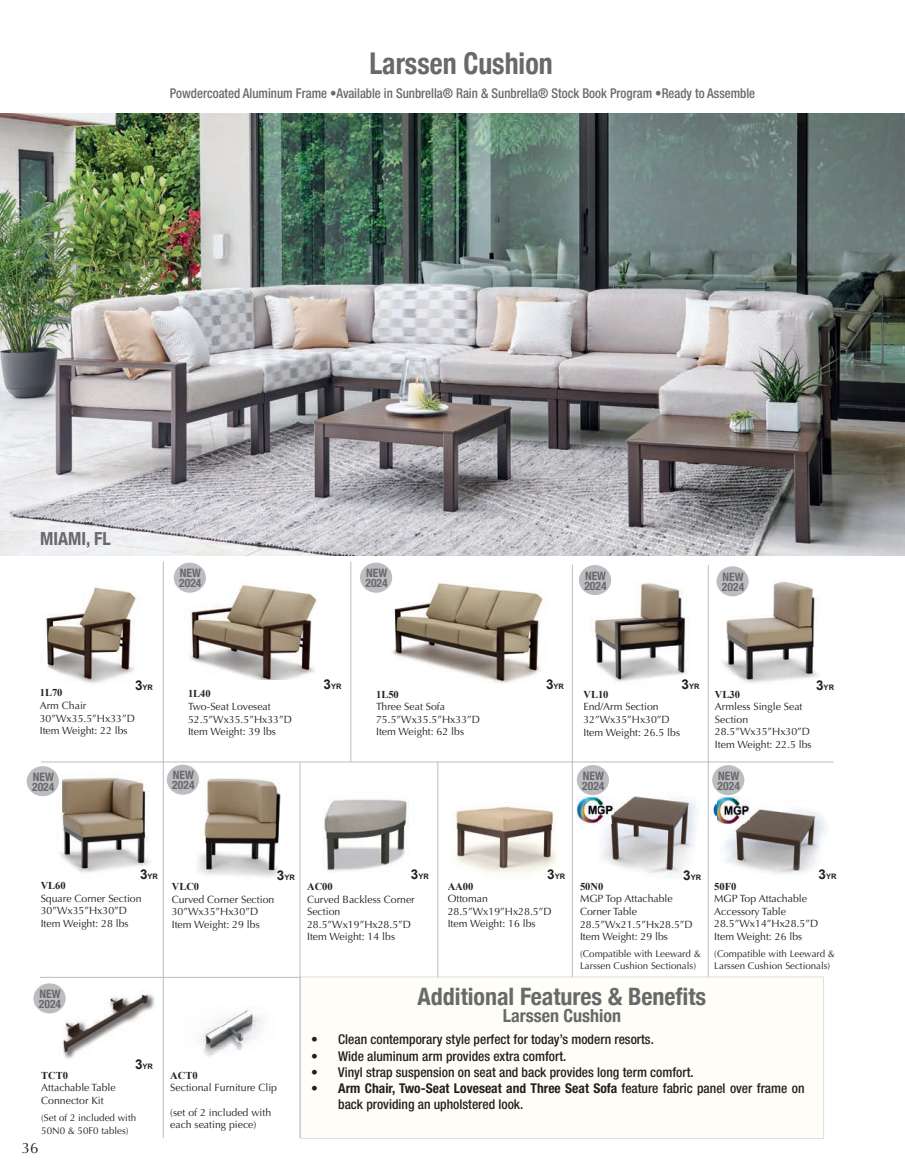
<style>
.page{position:relative;width:905px;height:1175px;background:#fff}
.page>*{position:absolute;margin:0;border:0;box-sizing:border-box;transform-origin:0 0}
.t1{font:700 condensed 30px "Helvetica Neue";color:#69696c;scale:.93 1}
.t2{font:700 condensed 24px "Helvetica Neue";color:#69696c}
.t3{font:700 condensed 18px "Helvetica Neue";color:#69696c}
.t4{font:15px "Optima";color:#231f20}
.t5{font:500 condensed 13.5px/16.2px "Helvetica Neue LT Std";color:#231f20}
.t6{font:500 condensed 13.5px "Helvetica Neue LT Std";color:#69696c;scale:.95 1}
.t7{font:700 condensed 11.55px/10.1px "Helvetica Neue";color:#69696c}
.t8{font:10.5px/12.6px "Optima";color:#231f20}
.t9{font:700 10.5px "Times New Roman";color:#231f20}
.t10{font:9.75px/11.7px "Optima";color:#231f20}
.t11{font:700 7.5px "Arial";color:#231f20}
.s1{font-size:13.5px}
.s2{font-weight:700}
</style>
<div class="page">
<img style="left:46px;top:762px;width:114px;height:111px">
<div style="left:300px;top:977px;width:523px;height:161px;background:#fffef6"></div>
<div style="left:300px;top:976px;width:524px;height:162px;border:1px solid #dddee0"></div>
<img style="left:0;top:114px;width:904px;height:442px">
<hr style="left:163px;top:561px;width:1px;height:577px;background:#bcbdc0">
<hr style="left:41px;top:761px;width:792px;height:1px;background:#bcbdc0">
<hr style="left:40px;top:977px;width:261px;height:1px;background:#bcbdc0">
<hr style="left:299px;top:762px;width:1px;height:376px;background:#bcbdc0">
<hr style="left:437px;top:761px;width:1px;height:216px;background:#bcbdc0">
<hr style="left:350px;top:561px;width:1px;height:201px;background:#bcbdc0">
<hr style="left:572px;top:564px;width:1px;height:413px;background:#bcbdc0">
<img style="left:456px;top:806px;width:100px;height:69px">
<img style="left:197px;top:778px;width:84px;height:100px">
<img style="left:322px;top:799px;width:86px;height:73px">
<img style="left:722px;top:581px;width:97px;height:103px">
<img style="left:591px;top:582px;width:98px;height:100px">
<img style="left:46px;top:587px;width:93px;height:97px">
<img style="left:189px;top:584px;width:128px;height:95px">
<img style="left:392px;top:582px;width:151px;height:101px">
<img style="left:200px;top:1008px;width:62px;height:49px">
<img style="left:62px;top:991px;width:93px;height:68px">
<img style="left:725px;top:809px;width:101px;height:66px">
<img style="left:600px;top:785px;width:108px;height:93px">
<img style="left:713px;top:796px;width:37px;height:28px">
<img style="left:576px;top:796px;width:37px;height:28px">
<div style="left:711px;top:764px;width:34px;height:32px;background:#bcbdc0;border-radius:50%"></div>
<div style="left:711px;top:764px;width:34px;height:32px;border:1px solid #fff;border-radius:50%"></div>
<div style="left:33px;top:982px;width:33px;height:32px;background:#bcbdc0;border-radius:50%"></div>
<div style="left:32px;top:982px;width:35px;height:32px;border:1px solid #fff;border-radius:50%"></div>
<div style="left:576px;top:764px;width:33px;height:31px;background:#bcbdc0;border-radius:50%"></div>
<div style="left:575px;top:763px;width:35px;height:33px;border:1px solid #fff;border-radius:50%"></div>
<div style="left:166px;top:764px;width:34px;height:31px;background:#bcbdc0;border-radius:50%"></div>
<div style="left:165px;top:763px;width:35px;height:33px;border:1px solid #fff;border-radius:50%"></div>
<div style="left:26px;top:765px;width:33px;height:32px;background:#bcbdc0;border-radius:50%"></div>
<div style="left:25px;top:765px;width:35px;height:32px;border:1px solid #fff;border-radius:50%"></div>
<div style="left:715px;top:565px;width:34px;height:32px;background:#bcbdc0;border-radius:50%"></div>
<div style="left:715px;top:565px;width:35px;height:32px;border:1px solid #fff;border-radius:50%"></div>
<div style="left:578px;top:564px;width:33px;height:32px;background:#bcbdc0;border-radius:50%"></div>
<div style="left:577px;top:564px;width:35px;height:32px;border:1px solid #fff;border-radius:50%"></div>
<div style="left:359px;top:562px;width:34px;height:31px;background:#bcbdc0;border-radius:50%"></div>
<div style="left:359px;top:561px;width:34px;height:33px;border:1px solid #fff;border-radius:50%"></div>
<div style="left:173px;top:562px;width:33px;height:31px;background:#bcbdc0;border-radius:50%"></div>
<div style="left:172px;top:561px;width:35px;height:33px;border:1px solid #fff;border-radius:50%"></div>
<hr style="left:708px;top:565px;width:1px;height:411px;background:#bcbdc0">
<h1 class="t1" style="left:369px;top:38px;width:199px">Larssen Cushion</h1>
<p class="t6" style="left:170px;top:85px;width:617px">Powdercoated Aluminum Frame •Available in Sunbrella® Rain &amp; Sunbrella® Stock Book Program •Ready to Assemble</p>
<h3 class="t3" style="left:40px;top:523px;width:72px">MIAMI, FL</h3>
<p class="t7" style="left:179px;top:567px;width:24px">NEW<br>2024</p>
<p class="t7" style="left:365px;top:567px;width:24px">NEW<br>2024</p>
<p class="t7" style="left:584px;top:570px;width:24px">NEW<br>2024</p>
<p class="t7" style="left:722px;top:571px;width:24px">NEW<br>2024</p>
<p class="t11" style="left:135px;top:682px;width:19px"><span class="s1">3</span>YR</p>
<p class="t9" style="left:40px;top:685px;width:24px">1L70</p>
<p class="t8" style="left:40px;top:699px;width:97px">Arm Chair<br>30”Wx35.5”Hx33”D<br>Item Weight: 22 lbs</p>
<p class="t9" style="left:188px;top:686px;width:24px">1L40</p>
<p class="t8" style="left:188px;top:700px;width:105px">Two-Seat Loveseat<br>52.5”Wx35.5”Hx33”D<br>Item Weight: 39 lbs</p>
<p class="t11" style="left:323px;top:681px;width:19px"><span class="s1">3</span>YR</p>
<p class="t11" style="left:546px;top:681px;width:19px"><span class="s1">3</span>YR</p>
<p class="t11" style="left:681px;top:681px;width:19px"><span class="s1">3</span>YR</p>
<p class="t11" style="left:816px;top:682px;width:19px"><span class="s1">3</span>YR</p>
<p class="t9" style="left:376px;top:686px;width:24px">1L50</p>
<p class="t8" style="left:376px;top:700px;width:105px">Three Seat Sofa<br>75.5”Wx35.5”Hx33”D<br>Item Weight: 62 lbs</p>
<p class="t9" style="left:715px;top:686px;width:27px">VL30</p>
<p class="t8" style="left:715px;top:700px;width:98px">Armless Single Seat<br>Section<br>28.5”Wx35”Hx30”D<br>Item Weight: 22.5 lbs</p>
<p class="t9" style="left:583px;top:687px;width:27px">VL10</p>
<p class="t8" style="left:583px;top:700px;width:98px">End/Arm Section<br>32”Wx35”Hx30”D<br>Item Weight: 26.5 lbs</p>
<p class="t7" style="left:32px;top:771px;width:24px">NEW<br>2024</p>
<p class="t7" style="left:172px;top:769px;width:24px">NEW<br>2024</p>
<p class="t7" style="left:582px;top:769px;width:24px">NEW<br>2024</p>
<p class="t7" style="left:717px;top:770px;width:24px">NEW<br>2024</p>
<p class="t11" style="left:140px;top:871px;width:19px"><span class="s1">3</span>YR</p>
<p class="t11" style="left:277px;top:872px;width:19px"><span class="s1">3</span>YR</p>
<p class="t11" style="left:411px;top:871px;width:19px"><span class="s1">3</span>YR</p>
<p class="t11" style="left:547px;top:871px;width:19px"><span class="s1">3</span>YR</p>
<p class="t11" style="left:683px;top:872px;width:19px"><span class="s1">3</span>YR</p>
<p class="t11" style="left:818px;top:871px;width:19px"><span class="s1">3</span>YR</p>
<p class="t9" style="left:41px;top:878px;width:27px">VL60</p>
<p class="t8" style="left:41px;top:892px;width:102px">Square Corner Section<br>30”Wx35”Hx30”D<br>Item Weight: 28 lbs</p>
<p class="t9" style="left:172px;top:879px;width:29px">VLC0</p>
<p class="t8" style="left:172px;top:892px;width:104px">Curved Corner Section<br>30”Wx35”Hx30”D<br>Item Weight: 29 lbs</p>
<p class="t9" style="left:307px;top:879px;width:27px">AC00</p>
<p class="t8" style="left:307px;top:892px;width:109px">Curved Backless Corner<br>Section<br>28.5”Wx19”Hx28.5”D<br>Item Weight: 14 lbs</p>
<p class="t9" style="left:447px;top:878px;width:27px">AA00</p>
<p class="t8" style="left:447px;top:892px;width:105px">Ottoman<br>28.5”Wx19”Hx28.5”D<br>Item Weight: 16 lbs</p>
<p class="t9" style="left:580px;top:879px;width:25px">50N0</p>
<p class="t8" style="left:580px;top:892px;width:114px">MGP Top Attachable<br>Corner Table<br>28.5”Wx21.5”Hx28.5”D<br>Item Weight: 29 lbs</p>
<p class="t10" style="left:580px;top:948px;width:122px">(Compatible with Leeward &amp;<br>Larssen Cushion Sectionals)</p>
<p class="t9" style="left:714px;top:878px;width:24px">50F0</p>
<p class="t8" style="left:714px;top:892px;width:105px">MGP Top Attachable<br>Accessory Table<br>28.5”Wx14”Hx28.5”D<br>Item Weight: 26 lbs</p>
<p class="t10" style="left:714px;top:948px;width:122px">(Compatible with Leeward &amp;<br>Larssen Cushion Sectionals)</p>
<p class="t7" style="left:39px;top:988px;width:24px">NEW<br>2024</p>
<p class="t11" style="left:135px;top:1061px;width:19px"><span class="s1">3</span>YR</p>
<p class="t9" style="left:41px;top:1067px;width:28px">TCT0</p>
<p class="t8" style="left:41px;top:1081px;width:76px">Attachable Table<br>Connector Kit</p>
<p class="t10" style="left:41px;top:1111px;width:96px;line-height:12.6px">(Set of 2 included with<br>50N0 &amp; 50F0 tables)</p>
<h3 class="t4" style="left:22px;top:1138px;width:18px">36</h3>
<p class="t9" style="left:170px;top:1068px;width:29px">ACT0</p>
<p class="t8" style="left:170px;top:1081px;width:108px">Sectional Furniture Clip</p>
<p class="t8" style="left:170px;top:1106px;width:102px">(set of 2 included with each seating piece)</p>
<h2 class="t2" style="left:417px;top:976px;width:290px">Additional Features &amp; Benefits</h2>
<h3 class="t3" style="left:502px;top:1000px;width:120px">Larssen Cushion</h3>
<p class="t5" style="left:311px;top:1031px;width:344px">• Clean contemporary style perfect for today’s modern resorts.</p>
<p class="t5" style="left:311px;top:1047px;width:257px">• Wide aluminum arm provides extra comfort.</p>
<p class="t5" style="left:311px;top:1063px;width:384px">• Vinyl strap suspension on seat and back provides long term comfort.</p>
<p class="t5" style="left:338px;top:1079px;width:468px;text-indent:-27px"><span class="s2">• Arm Chair, Two-Seat Loveseat and Three Seat Sofa</span> feature fabric panel over frame on back providing an upholstered look.</p>
</div>
